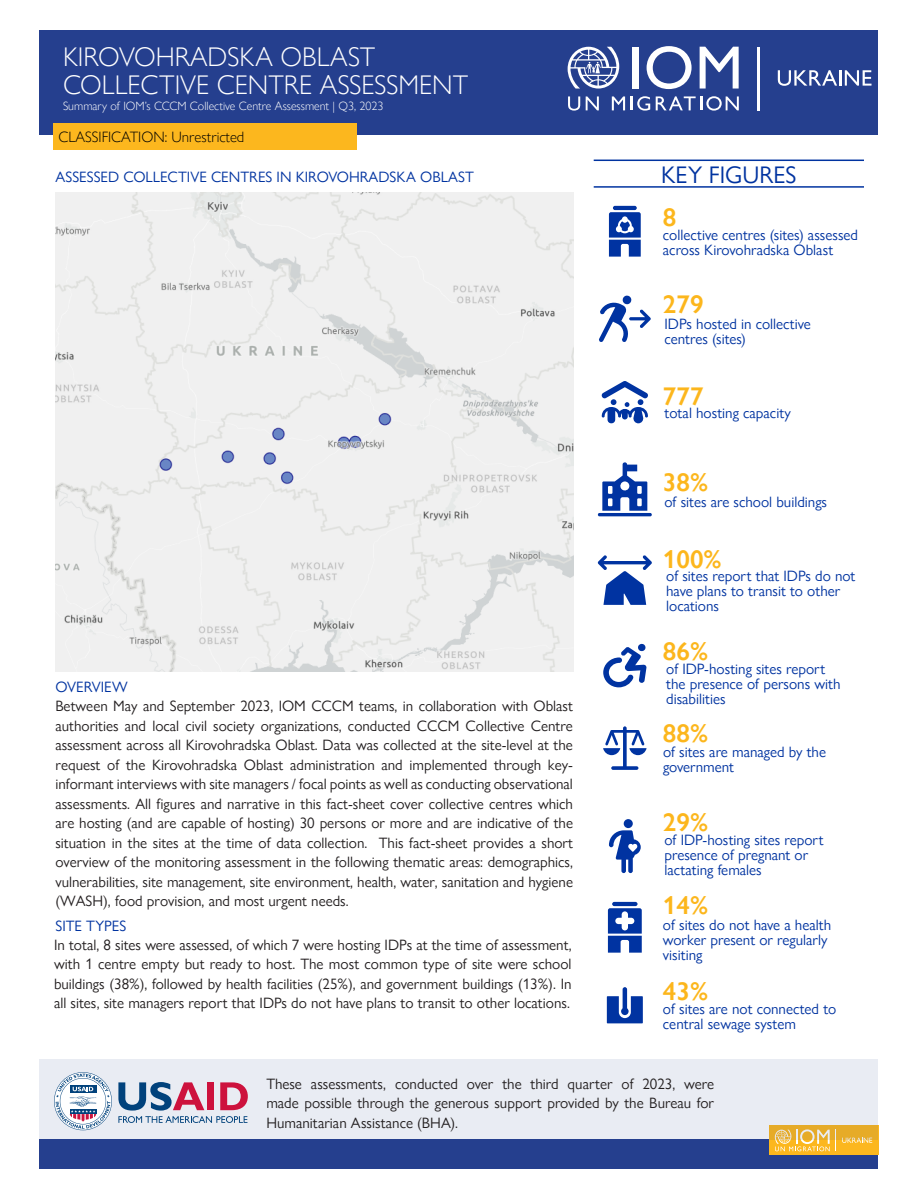
<style>
.page{position:relative;width:918px;height:1188px;background:#fff}
.page>*{position:absolute;margin:0;border:0;box-sizing:border-box;transform-origin:0 0}
.t1{font:300 27px "Gill Sans Nova";color:#fff}
.t2{font:600 25.5px "Gill Sans Nova";color:#fcb61c}
.t3{font:24px "Gill Sans Nova";color:#0033a0}
.t4{font:15px/19.5px "Gill Sans Nova";color:#231f20;text-align:justify}
.t5{font:15px/15px "Gill Sans Nova";color:#0033a0}
.t6{font:300 15px "Gill Sans Nova";color:#000}
.t7{font:300 12px "Gill Sans Nova";color:#fff}
</style>
<div class="page">
<svg style="left:609px;top:830px;width:32px;height:43px"></svg>
<div style="left:624px;top:819px;width:9px;height:9px;background:#0033a1;border-radius:50%"></div>
<div style="left:40px;top:30px;width:838px;height:105px;background:#253f8e"></div>
<div style="left:53px;top:124px;width:304px;height:26px;background:#fcb71e"></div>
<hr style="left:757px;top:47px;width:2px;height:63px;background:#fff">
<div style="left:632px;top:47px;width:6px;height:42px;background:#fff"></div>
<svg style="left:647px;top:46px;width:45px;height:43px"></svg>
<svg style="left:700px;top:47px;width:39px;height:42px"></svg>
<svg style="left:568px;top:96px;width:12px;height:15px"></svg>
<svg style="left:586px;top:96px;width:13px;height:14px"></svg>
<svg style="left:612px;top:96px;width:13px;height:14px"></svg>
<svg style="left:631px;top:96px;width:19px;height:15px"></svg>
<svg style="left:656px;top:96px;width:83px;height:15px"></svg>
<svg style="left:568px;top:47px;width:51px;height:42px"></svg>
<svg style="left:778px;top:70px;width:94px;height:16px"></svg>
<img style="left:55px;top:192px;width:518px;height:480px">
<hr style="left:613px;top:206px;width:24px;height:4px;background:#0033a1;border-radius:2px">
<svg style="left:609px;top:212px;width:32px;height:45px"></svg>
<svg style="left:601px;top:381px;width:47px;height:43px"></svg>
<svg style="left:597px;top:462px;width:55px;height:54px"></svg>
<svg style="left:598px;top:555px;width:54px;height:50px"></svg>
<svg style="left:599px;top:295px;width:52px;height:47px"></svg>
<svg style="left:603px;top:643px;width:44px;height:44px"></svg>
<svg style="left:603px;top:726px;width:44px;height:44px"></svg>
<hr style="left:612px;top:902px;width:26px;height:4px;background:#0033a1;border-radius:2px">
<svg style="left:608px;top:908px;width:34px;height:45px"></svg>
<svg style="left:607px;top:987px;width:36px;height:36px"></svg>
<hr style="left:594px;top:186px;width:270px;height:2px;background:#0033a0">
<hr style="left:594px;top:160px;width:270px;height:1px;background:#0033a0">
<div style="left:40px;top:1139px;width:838px;height:29px;background:#253f8e"></div>
<div style="left:769px;top:1126px;width:109px;height:29px;background:#fcb71e"></div>
<svg style="left:775px;top:1139px;width:55px;height:12px"></svg>
<svg style="left:836px;top:1139px;width:36px;height:4px"></svg>
<div style="left:40px;top:1059px;width:838px;height:80px;background:#e9ecf3"></div>
<svg style="left:118px;top:1082px;width:130px;height:41px"></svg>
<svg style="left:54px;top:1072px;width:58px;height:58px"></svg>
<p class="t1" style="left:63px;top:41px;width:314px">KIROVOHRADSKA OBLAST</p>
<p class="t1" style="left:63px;top:68px;width:407px">COLLECTIVE CENTRE ASSESSMENT</p>
<p class="t7" style="left:63px;top:99px;width:322px">Summary of IOM’s CCCM Collective Centre Assessment | Q3, 2023</p>
<p class="t6" style="left:58px;top:128px;width:187px">CLASSIFICATION: Unrestricted</p>
<p class="t5" style="left:55px;top:170px;width:420px">ASSESSED COLLECTIVE CENTRES IN KIROVOHRADSKA OBLAST</p>
<p class="t3" style="left:661px;top:160px;width:137px">KEY FIGURES</p>
<p class="t2" style="left:663px;top:202px;width:15px">8</p>
<p class="t5" style="left:663px;top:227px;width:197px">collective centres (sites) assessed across Kirovohradska Oblast</p>
<p class="t2" style="left:663px;top:288px;width:42px">279</p>
<p class="t5" style="left:665px;top:316px;width:148px">IDPs hosted in collective centres (sites)</p>
<p class="t5" style="left:55px;top:680px;width:74px">OVERVIEW</p>
<p class="t4" style="left:55px;top:696px;width:519px">Between May and September 2023, IOM CCCM teams, in collaboration with Oblast authorities and local civil society organizations, conducted CCCM Collective Centre assessment across all Kirovohradska Oblast. Data was collected at the site-level at the request of the Kirovohradska Oblast administration and implemented through key&shy;informant interviews with site managers / focal points as well as conducting observational assessments. All figures and narrative in this fact-sheet cover collective centres which are hosting (and are capable of hosting) 30 persons or more and are indicative of the situation in the sites at the time of data collection. This fact-sheet provides a short overview of the monitoring assessment in the following thematic areas: demographics, vulnerabilities, site management, site environment, health, water, sanitation and hygiene (WASH), food provision, and most urgent needs.</p>
<p class="t4" style="left:54px;top:935px;width:519px">In total, 8 sites were assessed, of which 7 were hosting IDPs at the time of assessment, with 1 centre empty but ready to host. The most common type of site were school buildings (38%), followed by health facilities (25%), and government buildings (13%). In all sites, site managers report that IDPs do not have plans to transit to other locations.</p>
<p class="t5" style="left:55px;top:918px;width:72px">SITE TYPES</p>
<p class="t2" style="left:663px;top:380px;width:42px">777</p>
<p class="t5" style="left:665px;top:406px;width:128px">total hosting capacity</p>
<p class="t2" style="left:663px;top:466px;width:47px">38%</p>
<p class="t5" style="left:665px;top:494px;width:164px">of sites are school buildings</p>
<p class="t2" style="left:663px;top:543px;width:60px">100%</p>
<p class="t5" style="left:666px;top:568px;width:191px">of sites report that IDPs do not have plans to transit to other locations</p>
<p class="t2" style="left:663px;top:636px;width:47px">86%</p>
<p class="t5" style="left:666px;top:662px;width:176px">of IDP-hosting sites report the presence of persons with disabilities</p>
<p class="t2" style="left:663px;top:718px;width:47px">88%</p>
<p class="t5" style="left:663px;top:745px;width:165px">of sites are managed by the government</p>
<p class="t2" style="left:663px;top:806px;width:47px">29%</p>
<p class="t5" style="left:665px;top:832px;width:161px">of IDP-hosting sites report presence of pregnant or lactating females</p>
<p class="t2" style="left:663px;top:889px;width:47px">14%</p>
<p class="t5" style="left:663px;top:917px;width:170px">of sites do not have a health worker present or regularly visiting</p>
<p class="t2" style="left:663px;top:975px;width:47px">43%</p>
<p class="t5" style="left:663px;top:1002px;width:175px">of sites are not connected to central sewage system</p>
<p class="t4" style="left:266px;top:1074px;width:449px">These assessments, conducted over the third quarter of 2023, were made possible through the generous support provided by the Bureau for Humanitarian Assistance (BHA).</p>
</div>
